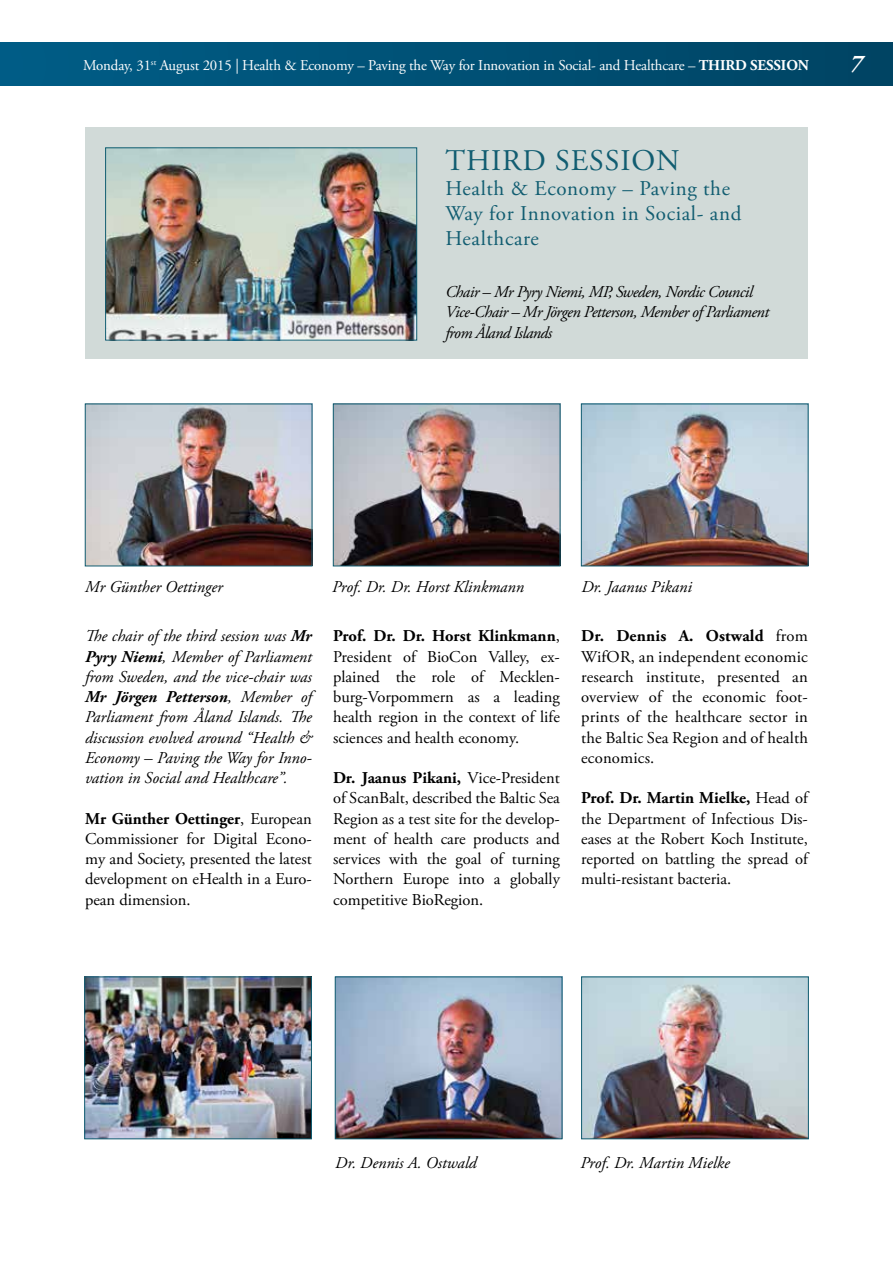
<style>
.page{position:relative;width:893px;height:1263px;background:#fff}
.page>*{position:absolute;margin:0;border:0;box-sizing:border-box;transform-origin:0 0}
.t1{font:30px "Adobe Garamond Pro";letter-spacing:.03em;color:#115d71}
.t2{font:italic 700 24px "Adobe Garamond Pro";color:#fff}
.t3{font:21px/25.2px "Adobe Garamond Pro";letter-spacing:.03em;color:#115d71}
.t4{font:16.5px/20.2px "Adobe Garamond Pro";color:#000;text-align:justify}
.t5{font:italic 16.5px/20.2px "Adobe Garamond Pro";letter-spacing:-.005em;color:#000;text-align:justify}
.t6{font:italic 16.5px/20.2px "Adobe Garamond Pro";letter-spacing:-.03em;color:#000}
.t7{font:15px "Adobe Garamond Pro";letter-spacing:-.01em;color:#fff}
.s1{font-weight:700}
</style>
<div class="page">
<div style="left:0;top:43px;width:893px;height:42px;background:linear-gradient(to right,#005d87,#004463)"></div>
<div style="left:85px;top:128px;width:723px;height:231px;background:#d1dad8"></div>
<img style="left:107px;top:149px;width:308px;height:189px">
<div style="left:105px;top:147px;width:312px;height:193px;border:1px solid #115d71"></div>
<img style="left:335px;top:406px;width:223px;height:158px">
<div style="left:333px;top:404px;width:227px;height:162px;border:1px solid #115d71"></div>
<img style="left:337px;top:978px;width:223px;height:159px">
<div style="left:335px;top:976px;width:227px;height:163px;border:1px solid #115d71"></div>
<img style="left:86px;top:978px;width:224px;height:159px">
<div style="left:84px;top:976px;width:228px;height:163px;border:1px solid #115d71"></div>
<img style="left:583px;top:978px;width:224px;height:159px">
<div style="left:581px;top:976px;width:228px;height:163px;border:1px solid #115d71"></div>
<img style="left:87px;top:406px;width:223px;height:158px">
<div style="left:85px;top:404px;width:227px;height:162px;border:1px solid #115d71"></div>
<img style="left:583px;top:406px;width:223px;height:158px">
<div style="left:581px;top:404px;width:227px;height:162px;border:1px solid #115d71"></div>
<p class="t7" style="left:83px;top:56px;width:727px">Monday, 31<sup>st</sup> August 2015 | Health &amp; Economy – Paving the Way for Innovation in Social- and Healthcare – <span class="s1">THIRD SESSION</span></p>
<h1 class="t1" style="left:445px;top:142px;width:236px">THIRD SESSION</h1>
<p class="t3" style="left:445px;top:176px;width:297px">Health &amp; Economy – Paving the<br>Way for Innovation in Social- and<br>Healthcare</p>
<p class="t6" style="left:445px;top:282px;width:325px">Chair – Mr Pyry Niemi, MP, Sweden, Nordic Council<br>Vice-Chair – Mr Jörgen Petterson, Member of Parliament from Åland Islands</p>
<h2 class="t2" style="left:850px;top:50px;width:14px">7</h2>
<p class="t5" style="left:85px;top:577px;width:139px">Mr Günther Oettinger</p>
<p class="t5" style="left:85px;top:626px;width:228px">The chair of the third session was <span class="s1">Mr Pyry Niemi</span>, Member of Parliament from Sweden, and the vice-chair was <span class="s1">Mr Jörgen Petterson</span>, Member of Parliament from Åland Islands. The discussion evolved around “Health &amp; Economy – Paving the Way for Inno&shy;vation in Social and Healthcare”.</p>
<p class="t4" style="left:85px;top:809px;width:228px"><span class="s1">Mr Günther Oettinger</span>, European Commissioner for Digital Econo&shy;my and Society, presented the latest development on eHealth in a Euro&shy;pean dimension.</p>
<p class="t5" style="left:332px;top:577px;width:193px">Prof. Dr. Dr. Horst Klinkmann</p>
<p class="t4" style="left:333px;top:626px;width:228px"><span class="s1">Prof. Dr. Dr. Horst Klinkmann</span>, President of BioCon Valley, ex&shy;plained the role of Mecklen&shy;burg-Vorpommern as a leading health region in the context of life sciences and health economy.</p>
<p class="t4" style="left:333px;top:768px;width:228px"><span class="s1">Dr. Jaanus Pikani,</span> Vice-President of ScanBalt, described the Baltic Sea Region as a test site for the develop&shy;ment of health care products and services with the goal of turning Northern Europe into a globally competitive BioRegion.</p>
<p class="t5" style="left:581px;top:577px;width:112px">Dr. Jaanus Pikani</p>
<p class="t4" style="left:581px;top:626px;width:228px"><span class="s1">Dr. Dennis A. Ostwald</span> from WifOR, an independent economic research institute, presented an overview of the economic foot&shy;prints of the healthcare sector in the Baltic Sea Region and of health economics.</p>
<p class="t4" style="left:581px;top:788px;width:228px"><span class="s1">Prof. Dr. Martin Mielke,</span> Head of the Department of Infectious Dis&shy;eases at the Robert Koch Institute, reported on battling the spread of multi-resistant bacteria.</p>
<p class="t5" style="left:335px;top:1153px;width:143px">Dr. Dennis A. Ostwald</p>
<p class="t5" style="left:580px;top:1153px;width:151px">Prof. Dr. Martin Mielke</p>
</div>
